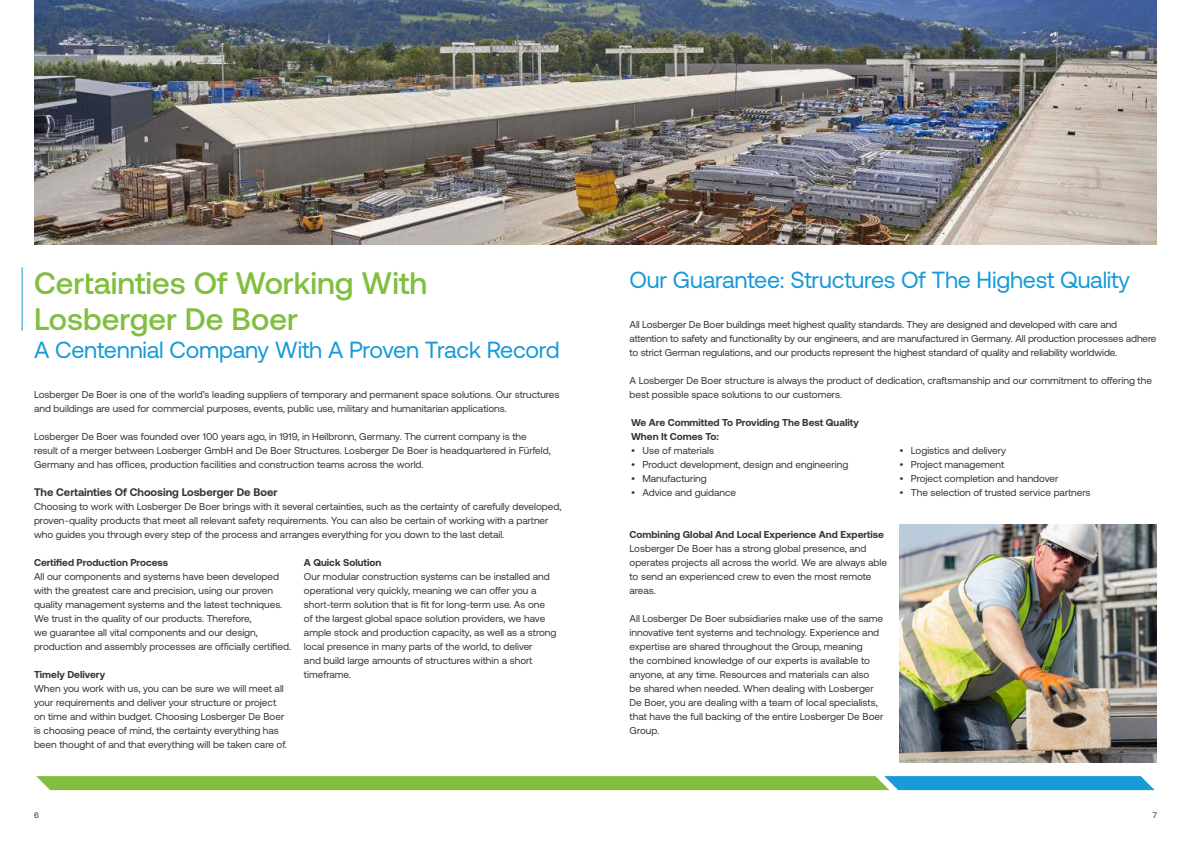
<style>
.page{position:relative;width:1191px;height:842px;background:#fff}
.page>*{position:absolute;margin:0;border:0;box-sizing:border-box;transform-origin:0 0}
.t1{font:500 31px/36px "Aeonik";color:#82be40}
.t2{font:23.3px "Aeonik";letter-spacing:-.01em;color:#179ad7}
.t3{font:700 11px "Aeonik";color:#363536}
.t4{font:10px/14px "Aeonik";color:#363536}
.t5{font:700 10px/14px "Aeonik";color:#363536}
.t6{font:8px "Aeonik";color:#231f20}
</style>
<div class="page">
<img style="left:34px;top:0;width:1123px;height:244px">
<img style="left:899px;top:524px;width:257px;height:238px">
<hr style="left:22px;top:267px;width:1px;height:63px;background:#179ad7">
<svg style="left:36px;top:776px;width:1118px;height:14px;background:#6cb767"></svg>
<h1 class="t1" style="left:34px;top:265px;width:395px">Certainties Of Working With<br>Losberger De Boer</h1>
<h2 class="t2" style="left:34px;top:337px;width:527px">A Centennial Company With A Proven Track Record</h2>
<p class="t4" style="left:34px;top:388px;width:527px">Losberger De Boer is one of the world’s leading suppliers of temporary and permanent space solutions. Our structures and buildings are used for commercial purposes, events, public use, military and humanitarian applications.</p>
<p class="t4" style="left:34px;top:430px;width:518px">Losberger De Boer was founded over 100 years ago, in 1919, in Heilbronn, Germany. The current company is the result of a merger between Losberger GmbH and De Boer Structures. Losberger De Boer is headquartered in Fürfeld,<br>Germany and has offices, production facilities and construction teams across the world.</p>
<p class="t3" style="left:34px;top:486px;width:245px">The Certainties Of Choosing Losberger De Boer</p>
<p class="t4" style="left:34px;top:500px;width:529px">Choosing to work with Losberger De Boer brings with it several certainties, such as the certainty of carefully developed, proven-quality products that meet all relevant safety requirements. You can also be certain of working with a partner who guides you through every step of the process and arranges everything for you down to the last detail.</p>
<p class="t5" style="left:34px;top:555px;width:136px">Certified Production Process</p>
<p class="t4" style="left:34px;top:570px;width:258px">All our components and systems have been developed with the greatest care and precision, using our proven quality management systems and the latest techniques.<br>We trust in the quality of our products. Therefore,<br>we guarantee all vital components and our design, production and assembly processes are officially certified.</p>
<p class="t5" style="left:34px;top:667px;width:73px">Timely Delivery</p>
<p class="t4" style="left:34px;top:682px;width:254px">When you work with us, you can be sure we will meet all your requirements and deliver your structure or project on time and within budget. Choosing Losberger De Boer is choosing peace of mind, the certainty everything has been thought of and that everything will be taken care of.</p>
<p class="t5" style="left:304px;top:555px;width:79px">A Quick Solution</p>
<p class="t4" style="left:304px;top:570px;width:254px">Our modular construction systems can be installed and operational very quickly, meaning we can offer you a short-term solution that is fit for long-term use. As one<br>of the largest global space solution providers, we have ample stock and production capacity, as well as a strong local presence in many parts of the world, to deliver<br>and build large amounts of structures within a short timeframe.</p>
<h2 class="t2" style="left:629px;top:267px;width:502px">Our Guarantee: Structures Of The Highest Quality</h2>
<p class="t4" style="left:629px;top:318px;width:528px">All Losberger De Boer buildings meet highest quality standards. They are designed and developed with care and attention to safety and functionality by our engineers, and are manufactured in Germany. All production processes adhere to strict German regulations, and our products represent the highest standard of quality and reliability worldwide.</p>
<p class="t4" style="left:629px;top:374px;width:524px">A Losberger De Boer structure is always the product of dedication, craftsmanship and our commitment to offering the best possible space solutions to our customers.</p>
<p class="t5" style="left:631px;top:415px;width:229px">We Are Committed To Providing The Best Quality<br>When It Comes To:</p>
<p class="t4" style="left:631px;top:444px;width:85px">• Use of materials</p>
<p class="t4" style="left:631px;top:458px;width:219px">• Product development, design and engineering</p>
<p class="t4" style="left:631px;top:472px;width:77px">• Manufacturing</p>
<p class="t4" style="left:631px;top:486px;width:107px">• Advice and guidance</p>
<p class="t5" style="left:629px;top:527px;width:256px">Combining Global And Local Experience And Expertise</p>
<p class="t4" style="left:629px;top:542px;width:259px">Losberger De Boer has a strong global presence, and operates projects all across the world. We are always able to send an experienced crew to even the most remote areas.</p>
<p class="t4" style="left:629px;top:612px;width:255px">All Losberger De Boer subsidiaries make use of the same innovative tent systems and technology. Experience and expertise are shared throughout the Group, meaning<br>the combined knowledge of our experts is available to anyone, at any time. Resources and materials can also<br>be shared when needed. When dealing with Losberger De Boer, you are dealing with a team of local specialists, that have the full backing of the entire Losberger De Boer Group.</p>
<p class="t4" style="left:899px;top:444px;width:108px">• Logistics and delivery</p>
<p class="t4" style="left:899px;top:458px;width:106px">• Project management</p>
<p class="t4" style="left:899px;top:472px;width:161px">• Project completion and handover</p>
<p class="t4" style="left:899px;top:486px;width:193px">• The selection of trusted service partners</p>
<p class="t6" style="left:34px;top:811px;width:6px">6</p>
<p class="t6" style="left:1152px;top:811px;width:6px">7</p>
</div>
